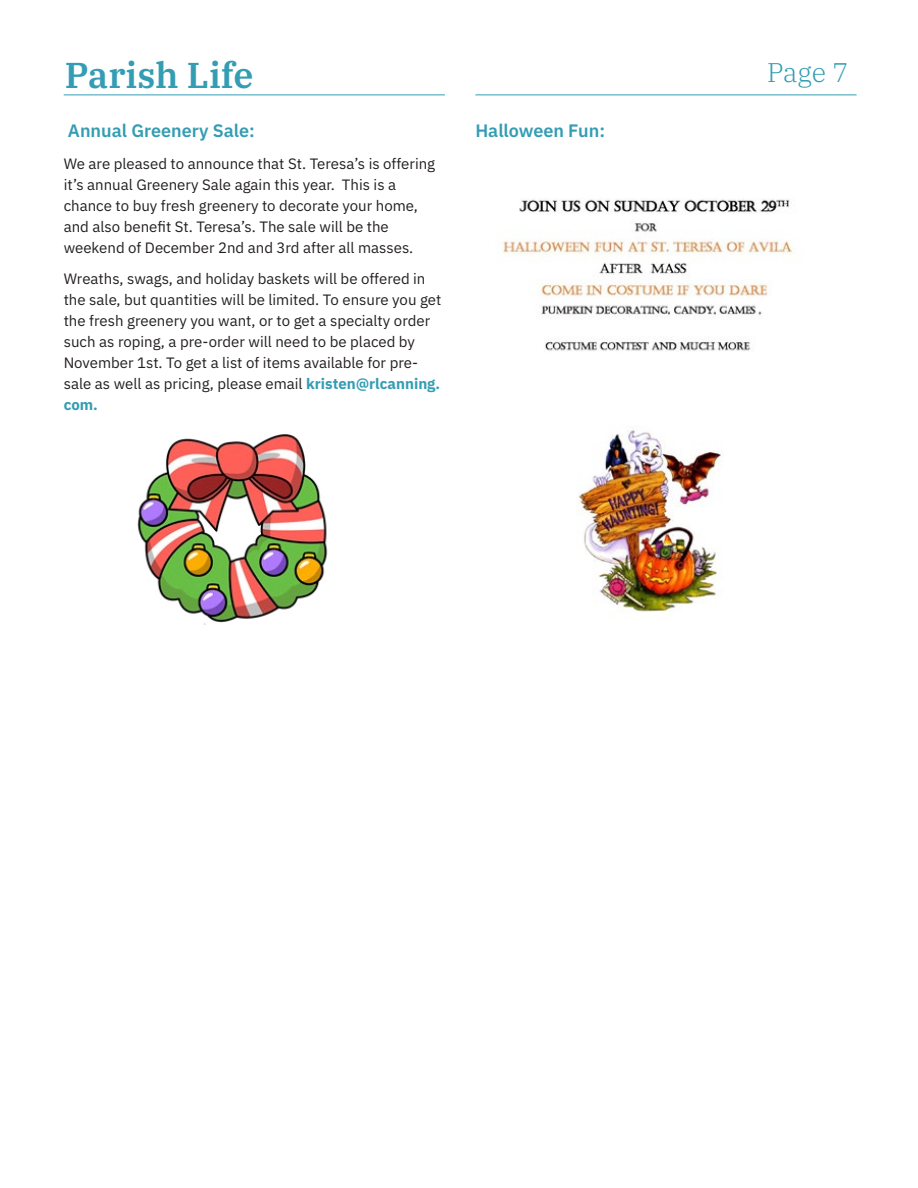
<style>
.page{position:relative;width:918px;height:1188px;background:#fff}
.page>*{position:absolute;margin:0;border:0;box-sizing:border-box;transform-origin:0 0}
.t1{font:36px "IBM Plex Serif Sm Bld";color:#349db3}
.t2{font:300 27px "IBM Plex Serif";color:#349db3}
.t3{font:18px "IBM Plex Sans Sm Bld";color:#349db3}
.t4{font:15px/21px "IBM Plex Sans";color:#231f20}
.s1{font-weight:700;color:#349db3}
</style>
<div class="page">
<hr style="left:64px;top:94px;width:381px;height:1px;background:#349db3">
<img style="left:137px;top:434px;width:191px;height:191px">
<hr style="left:475px;top:94px;width:382px;height:1px;background:#349db3">
<img style="left:503px;top:199px;width:290px;height:413px">
<h1 class="t1" style="left:65px;top:47px;width:190px">Parish Life</h1>
<h2 class="t2" style="left:767px;top:52px;width:83px">Page 7</h2>
<p class="t3" style="left:68px;top:117px;width:188px">Annual Greenery Sale:</p>
<p class="t4" style="left:64px;top:152px;width:373px">We are pleased to announce that St. Teresa’s is offering it’s annual Greenery Sale again this year. This is a chance to buy fresh greenery to decorate your home, and also benefit St. Teresa’s. The sale will be the weekend of December 2nd and 3rd after all masses.</p>
<p class="t4" style="left:64px;top:267px;width:379px">Wreaths, swags, and holiday baskets will be offered in the sale, but quantities will be limited. To ensure you get the fresh greenery you want, or to get a specialty order such as roping, a pre-order will need to be placed by November 1st. To get a list of items available for pre&shy;sale as well as pricing, please email <span class="s1">kristen@rlcanning. com.</span></p>
<p class="t3" style="left:475px;top:117px;width:131px">Halloween Fun:</p>
</div>
